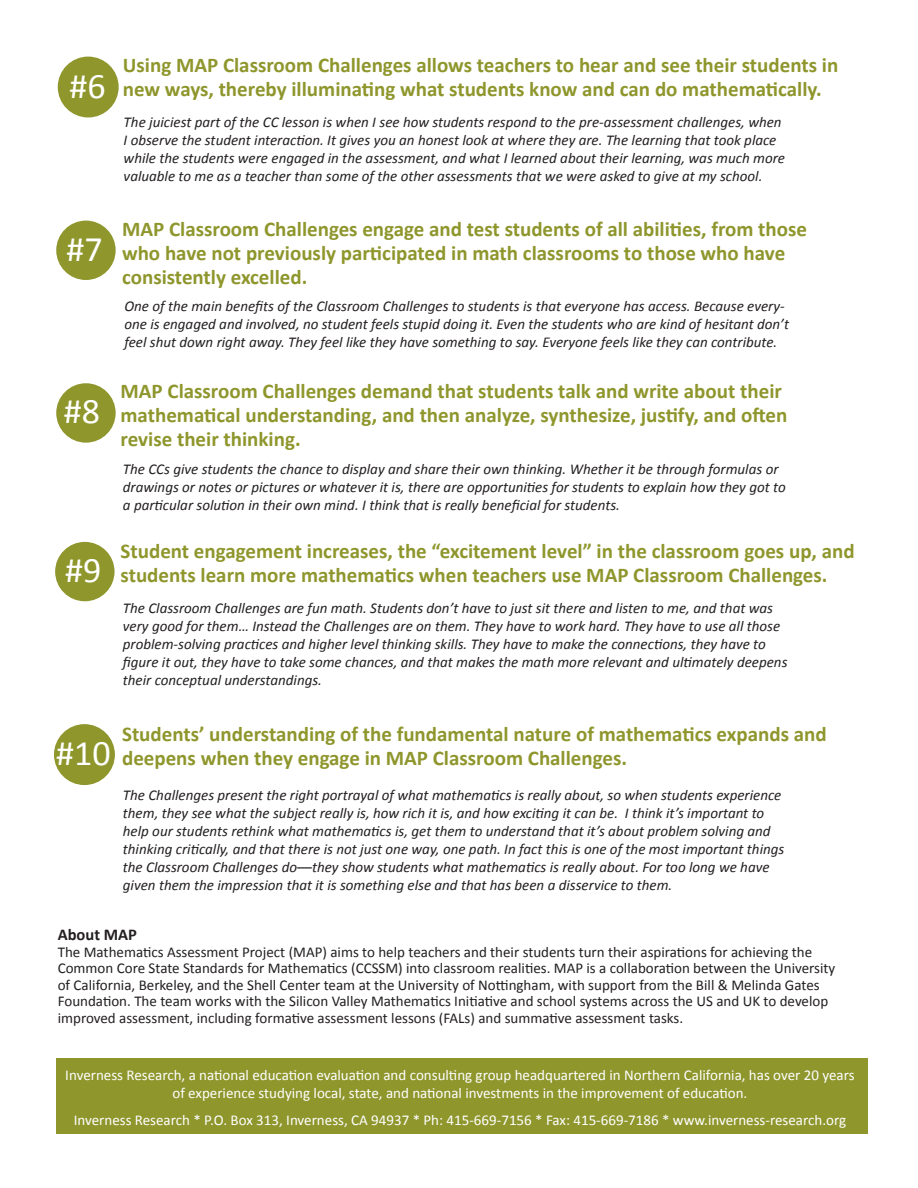
<style>
.page{position:relative;width:918px;height:1188px;background:#fff}
.page>*{position:absolute;margin:0;border:0;box-sizing:border-box;transform-origin:0 0}
.t1{font:36px "Calibri";color:#fff}
.t2{font:700 21px/24px "Calibri";color:#8e962c}
.t3{font:700 16.5px "Calibri";color:#231f20}
.t4{font:italic 15px/18px "Calibri";color:#231f20}
.t5{font:15px/16.5px "Calibri";color:#231f20}
.t6{font:15px/18px "Calibri";color:#fff;text-align:center}
</style>
<div class="page">
<div style="left:55px;top:542px;width:60px;height:59px;background:#8e962c;border-radius:50%"></div>
<div style="left:58px;top:57px;width:60px;height:60px;background:#8e962c;border-radius:50%"></div>
<div style="left:58px;top:57px;width:61px;height:60px;border:2px solid #8e962c;border-radius:50%"></div>
<div style="left:56px;top:221px;width:60px;height:59px;background:#8e962c;border-radius:50%"></div>
<div style="left:56px;top:383px;width:60px;height:60px;background:#8e962c;border-radius:50%"></div>
<div style="left:55px;top:725px;width:59px;height:59px;background:#8e962c;border-radius:50%"></div>
<div style="left:54px;top:724px;width:61px;height:61px;border:2px solid #8e962c;border-radius:50%"></div>
<div style="left:56px;top:1058px;width:812px;height:76px;background:#8e962c"></div>
<h1 class="t1" style="left:70px;top:63px;width:38px">#6</h1>
<h1 class="t1" style="left:67px;top:227px;width:38px">#7</h1>
<h1 class="t1" style="left:64px;top:389px;width:38px">#8</h1>
<h1 class="t1" style="left:65px;top:547px;width:38px">#9</h1>
<h2 class="t2" style="left:123px;top:53px;width:717px">Using MAP Classroom Challenges allows teachers to hear and see their students in new ways, thereby illuminating what students know and can do mathematically.</h2>
<p class="t4" style="left:124px;top:112px;width:663px">The juiciest part of the CC lesson is when I see how students respond to the pre-assessment challenges, when I observe the student interaction. It gives you an honest look at where they are. The learning that took place while the students were engaged in the assessment, and what I learned about their learning, was much more valuable to me as a teacher than some of the other assessments that we were asked to give at my school.</p>
<h2 class="t2" style="left:122px;top:217px;width:687px">MAP Classroom Challenges engage and test students of all abilities, from those who have not previously participated in math classrooms to those who have consistently excelled.</h2>
<p class="t4" style="left:124px;top:297px;width:666px">One of the main benefits of the Classroom Challenges to students is that everyone has access. Because every&shy;one is engaged and involved, no student feels stupid doing it. Even the students who are kind of hesitant don’t feel shut down right away. They feel like they have something to say. Everyone feels like they can contribute.</p>
<h2 class="t2" style="left:121px;top:379px;width:668px">MAP Classroom Challenges demand that students talk and write about their mathematical understanding, and then analyze, synthesize, justify, and often revise their thinking.</h2>
<p class="t4" style="left:123px;top:459px;width:664px">The CCs give students the chance to display and share their own thinking. Whether it be through formulas or drawings or notes or pictures or whatever it is, there are opportunities for students to explain how they got to a particular solution in their own mind. I think that is really beneficial for students.</p>
<h2 class="t2" style="left:121px;top:539px;width:736px">Student engagement increases, the “excitement level” in the classroom goes up, and students learn more mathematics when teachers use MAP Classroom Challenges.</h2>
<p class="t4" style="left:123px;top:598px;width:666px">The Classroom Challenges are fun math. Students don’t have to just sit there and listen to me, and that was very good for them… Instead the Challenges are on them. They have to work hard. They have to use all those problem-solving practices and higher level thinking skills. They have to make the connections, they have to figure it out, they have to take some chances, and that makes the math more relevant and ultimately deepens their conceptual understandings.</p>
<h1 class="t1" style="left:56px;top:730px;width:56px">#10</h1>
<h2 class="t2" style="left:122px;top:722px;width:706px">Students’ understanding of the fundamental nature of mathematics expands and deepens when they engage in MAP Classroom Challenges.</h2>
<p class="t4" style="left:123px;top:786px;width:663px">The Challenges present the right portrayal of what mathematics is really about, so when students experience them, they see what the subject really is, how rich it is, and how exciting it can be. I think it’s important to help our students rethink what mathematics is, get them to understand that it’s about problem solving and thinking critically, and that there is not just one way, one path. In fact this is one of the most important things the Classroom Challenges do––they show students what mathematics is really about. For too long we have given them the impression that it is something else and that has been a disservice to them.</p>
<p class="t3" style="left:58px;top:924px;width:81px">About MAP</p>
<p class="t5" style="left:58px;top:944px;width:779px">The Mathematics Assessment Project (MAP) aims to help teachers and their students turn their aspirations for achieving the Common Core State Standards for Mathematics (CCSSM) into classroom realities. MAP is a collaboration between the University of California, Berkeley, and the Shell Center team at the University of Nottingham, with support from the Bill &amp; Melinda Gates Foundation. The team works with the Silicon Valley Mathematics Initiative and school systems across the US and UK to develop improved assessment, including formative assessment lessons (FALs) and summative assessment tasks.</p>
<p class="t6" style="left:65px;top:1066px;width:791px">Inverness Research, a national education evaluation and consulting group headquartered in Northern California, has over 20 years of experience studying local, state, and national investments in the improvement of education.</p>
<p class="t6" style="left:74px;top:1111px;width:774px">Inverness Research * P.O. Box 313, Inverness, CA 94937 * Ph: 415-669-7156 * Fax: 415-669-7186 * www.inverness-research.org</p>
</div>
